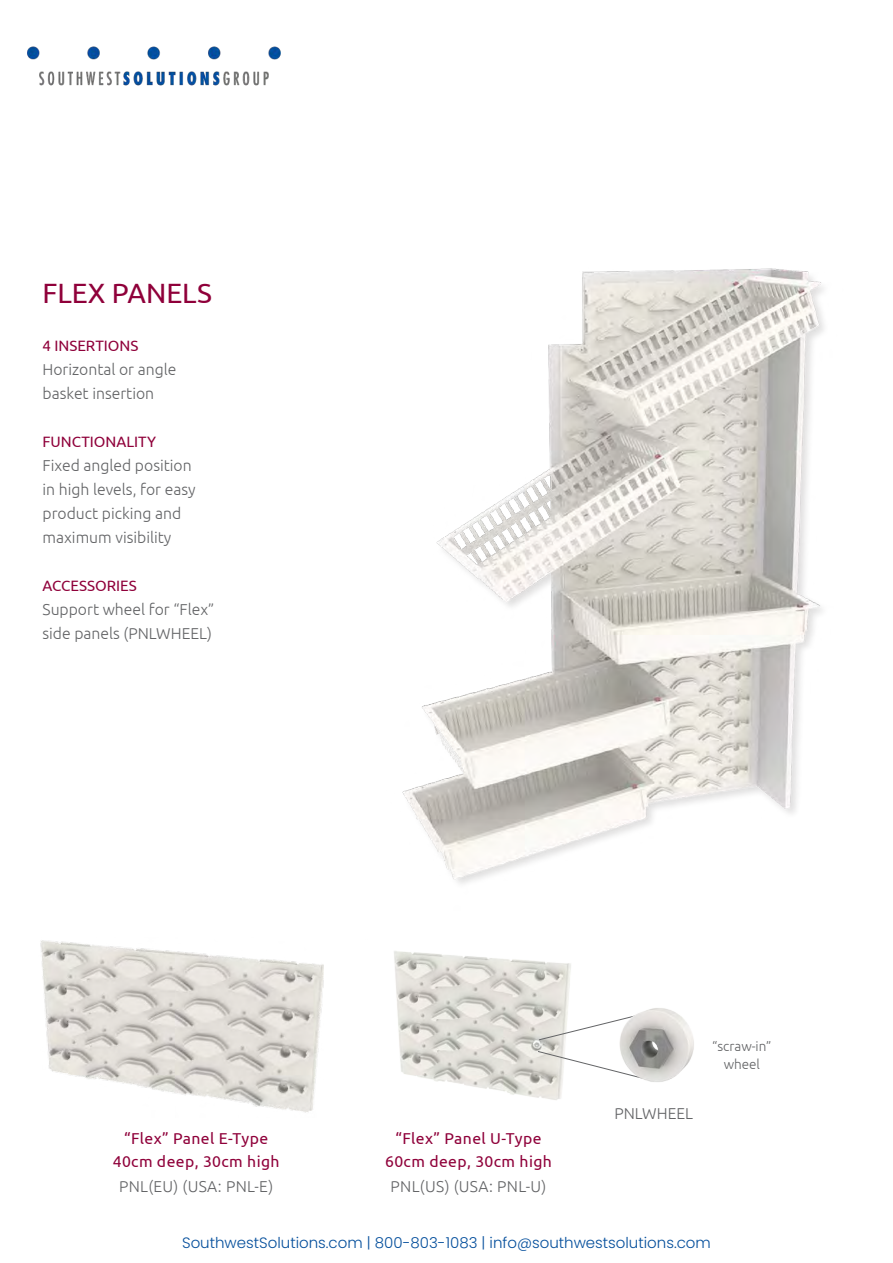
<style>
.page{position:relative;width:893px;height:1263px;background:#fff}
.page>*{position:absolute;margin:0;border:0;box-sizing:border-box;transform-origin:0 0}
.t1{font:27.9px "Ubuntu";color:#8f003a}
.t2{font:300 15.75px/24px "Ubuntu";color:#636466}
.t3{font:15.75px/22.5px "Ubuntu";letter-spacing:.025em;color:#8f003a;text-align:center}
.t4{font:300 15.75px "Ubuntu";letter-spacing:.02em;color:#636466}
.t5{font:300 15px "Poppins";color:#054f9c}
.t6{font:15px "Ubuntu";color:#8f003a}
.t7{font:300 13.5px/18px "Ubuntu";color:#636466;text-align:center}
</style>
<div class="page">
<img style="left:402px;top:268px;width:422px;height:616px">
<img style="left:40px;top:940px;width:283px;height:173px">
<img style="left:394px;top:951px;width:177px;height:149px">
<svg style="left:538px;top:1011px;width:50px;height:29px"></svg>
<svg style="left:537px;top:1051px;width:51px;height:29px"></svg>
<img style="left:588px;top:1008px;width:106px;height:74px">
<img style="left:27px;top:46px;width:254px;height:39px">
<h1 class="t1" style="left:43px;top:276px;width:171px">FLEX PANELS</h1>
<p class="t6" style="left:43px;top:337px;width:97px">4 INSERTIONS</p>
<p class="t2" style="left:43px;top:357px;width:135px">Horizontal or angle basket insertion</p>
<p class="t6" style="left:43px;top:433px;width:115px">FUNCTIONALITY</p>
<p class="t2" style="left:43px;top:453px;width:155px">Fixed angled position in high levels, for easy product picking and maximum visibility</p>
<p class="t6" style="left:43px;top:577px;width:96px">ACCESSORIES</p>
<p class="t2" style="left:43px;top:597px;width:173px">Support wheel for “Flex” side panels (PNLWHEEL)</p>
<p class="t3" style="left:113px;top:1127px;width:168px">“Flex” Panel E-Type<br>40cm deep, 30cm high</p>
<p class="t4" style="left:119px;top:1177px;width:156px">PNL(EU) (USA: PNL-E)</p>
<p class="t3" style="left:385px;top:1127px;width:168px">“Flex” Panel U-Type<br>60cm deep, 30cm high</p>
<p class="t4" style="left:391px;top:1177px;width:157px">PNL(US) (USA: PNL-U)</p>
<p class="t2" style="left:614px;top:1101px;width:80px">PNLWHEEL</p>
<p class="t7" style="left:712px;top:1037px;width:61px">“scraw-in” wheel</p>
<p class="t5" style="left:182px;top:1234px;width:530px">SouthwestSolutions.com | 800-803-1083 | info@southwestsolutions.com</p>
</div>
